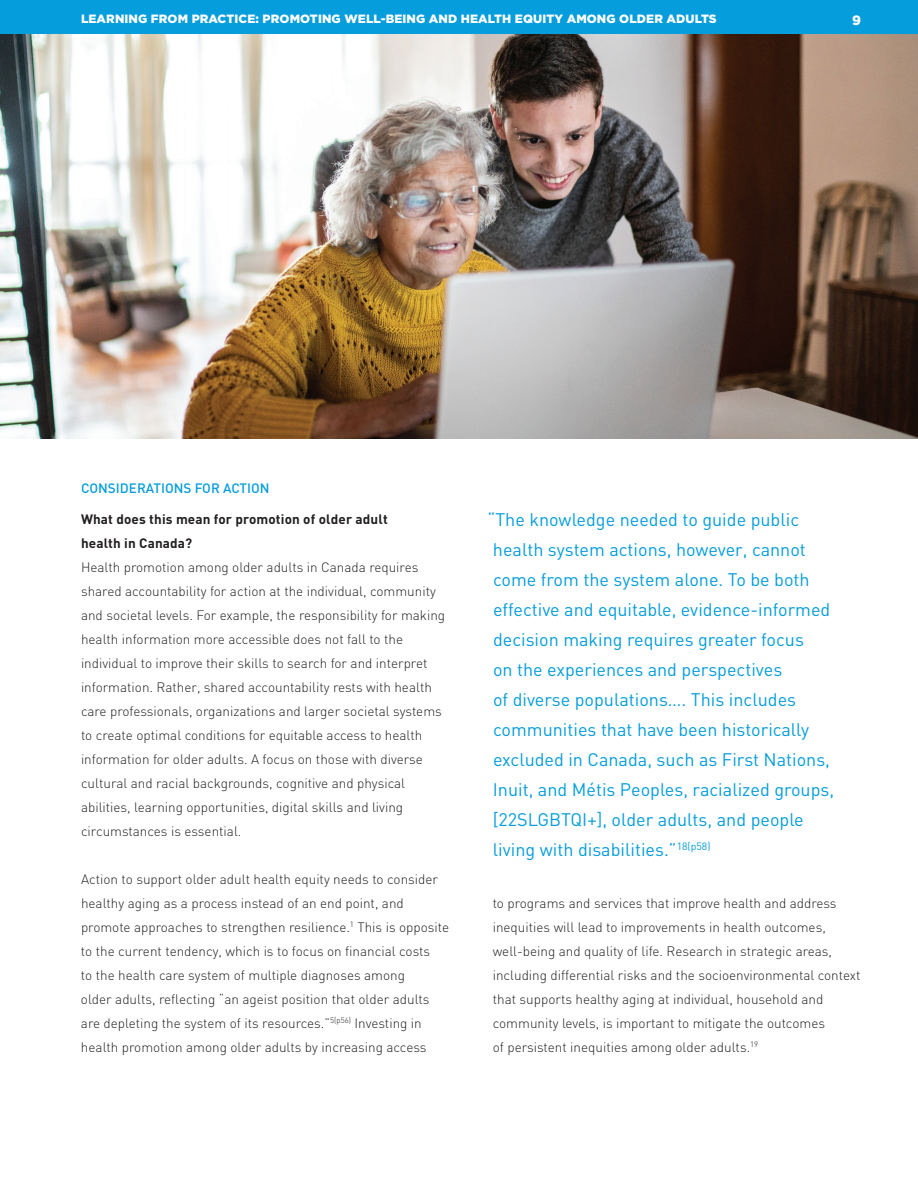
<style>
.page{position:relative;width:918px;height:1188px;background:#fff}
.page>*{position:absolute;margin:0;border:0;box-sizing:border-box;transform-origin:0 0}
.t1{font:18px/30px "DIN";color:#069ddc}
.t2{font:300 13.5px/24px "DIN";color:#231f20}
.t3{font:700 13.5px/24px "DIN";letter-spacing:.01em;color:#231f20}
.t4{font:500 13.5px "DIN";color:#069ddc}
.t5{font:900 13.5px "Gotham HTF";color:#fff}
.t6{font:900 12px "Gotham HTF";letter-spacing:.01em;color:#fff}
</style>
<div class="page">
<div style="left:0;top:0;width:918px;height:35px;background:#069ddc"></div>
<img style="left:0;top:35px;width:918px;height:403px">
<p class="t6" style="left:81px;top:12px;width:637px">LEARNING FROM PRACTICE: PROMOTING WELL-BEING AND HEALTH EQUITY AMONG OLDER ADULTS</p>
<p class="t5" style="left:852px;top:12px;width:10px">9</p>
<p class="t4" style="left:81px;top:479px;width:190px">CONSIDERATIONS FOR ACTION</p>
<p class="t3" style="left:81px;top:506px;width:308px">What does this mean for promotion of older adult health in Canada?</p>
<p class="t2" style="left:81px;top:555px;width:366px">Health promotion among older adults in Canada requires shared accountability for action at the individual, community and societal levels. For example, the responsibility for making health information more accessible does not fall to the individual to improve their skills to search for and interpret information. Rather, shared accountability rests with health care professionals, organizations and larger societal systems to create optimal conditions for equitable access to health information for older adults. A focus on those with diverse cultural and racial backgrounds, cognitive and physical abilities, learning opportunities, digital skills and living circumstances is essential.</p>
<p class="t2" style="left:81px;top:867px;width:370px">Action to support older adult health equity needs to consider healthy aging as a process instead of an end point, and promote approaches to strengthen resilience.<sup>1</sup> This is opposite to the current tendency, which is to focus on financial costs<br>to the health care system of multiple diagnoses among<br>older adults, reflecting “an ageist position that older adults are depleting the system of its resources.”<sup>5(p56)</sup> Investing in health promotion among older adults by increasing access</p>
<p class="t1" style="left:488px;top:504px;width:348px">“The knowledge needed to guide public health system actions, however, cannot come from the system alone. To be both effective and equitable, evidence-informed decision making requires greater focus<br>on the experiences and perspectives<br>of diverse populations…. This includes communities that have been historically excluded in Canada, such as First Nations, Inuit, and Métis Peoples, racialized groups, [22SLGBTQI+], older adults, and people living with disabilities.”<sup>18(p58)</sup></p>
<p class="t2" style="left:493px;top:891px;width:369px">to programs and services that improve health and address inequities will lead to improvements in health outcomes, well-being and quality of life. Research in strategic areas, including differential risks and the socioenvironmental context that supports healthy aging at individual, household and community levels, is important to mitigate the outcomes<br>of persistent inequities among older adults.<sup>19</sup></p>
</div>
